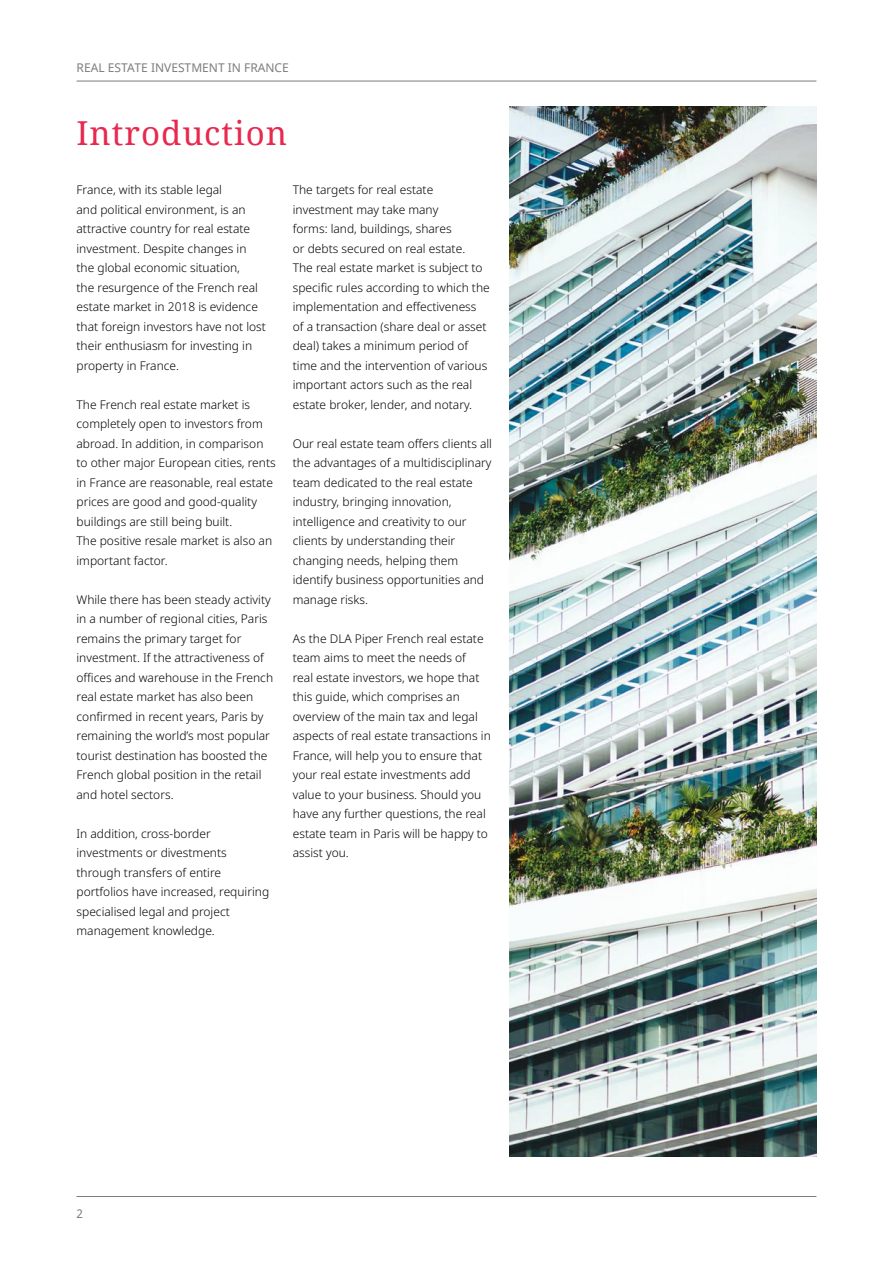
<style>
.page{position:relative;width:893px;height:1263px;background:#fff}
.page>*{position:absolute;margin:0;border:0;box-sizing:border-box;transform-origin:0 0}
.t1{font:33px "Noto Serif";letter-spacing:.03em;color:#e6294f}
.t2{font:300 12px/19.5px "Noto Sans";color:#000}
.t3{font:12px "Noto Sans";color:#7e7d7d}
</style>
<div class="page">
<hr style="left:77px;top:1196px;width:739px;height:1px;background:#7e7d7d">
<hr style="left:77px;top:81px;width:739px;height:1px;background:#7e7d7d">
<img style="left:509px;top:106px;width:307px;height:1051px">
<p class="t3" style="left:77px;top:60px;width:214px">REAL ESTATE INVESTMENT IN FRANCE</p>
<h1 class="t1" style="left:77px;top:111px;width:212px">Introduction</h1>
<p class="t2" style="left:77px;top:180px;width:191px">France, with its stable legal<br>and political environment, is an attractive country for real estate investment. Despite changes in the global economic situation,<br>the resurgence of the French real estate market in 2018 is evidence that foreign investors have not lost their enthusiasm for investing in property in France.</p>
<p class="t2" style="left:77px;top:395px;width:201px">The French real estate market is completely open to investors from abroad. In addition, in comparison to other major European cities, rents in France are reasonable, real estate prices are good and good-quality buildings are still being built.<br>The positive resale market is also an important factor.</p>
<p class="t2" style="left:77px;top:590px;width:198px">While there has been steady activity in a number of regional cities, Paris remains the primary target for investment. If the attractiveness of offices and warehouse in the French real estate market has also been confirmed in recent years, Paris by remaining the world’s most popular tourist destination has boosted the French global position in the retail and hotel sectors.</p>
<p class="t2" style="left:77px;top:824px;width:194px">In addition, cross-border investments or divestments through transfers of entire portfolios have increased, requiring specialised legal and project management knowledge.</p>
<p class="t2" style="left:293px;top:180px;width:199px">The targets for real estate investment may take many<br>forms: land, buildings, shares<br>or debts secured on real estate.<br>The real estate market is subject to specific rules according to which the implementation and effectiveness of a transaction (share deal or asset deal) takes a minimum period of time and the intervention of various important actors such as the real estate broker, lender, and notary.</p>
<p class="t2" style="left:293px;top:434px;width:201px">Our real estate team offers clients all the advantages of a multidisciplinary team dedicated to the real estate industry, bringing innovation, intelligence and creativity to our clients by understanding their changing needs, helping them identify business opportunities and manage risks.</p>
<p class="t2" style="left:293px;top:629px;width:199px">As the DLA Piper French real estate team aims to meet the needs of<br>real estate investors, we hope that this guide, which comprises an overview of the main tax and legal aspects of real estate transactions in<br>France, will help you to ensure that your real estate investments add value to your business. Should you have any further questions, the real estate team in Paris will be happy to assist you.</p>
<p class="t3" style="left:77px;top:1205px;width:8px">2</p>
</div>
